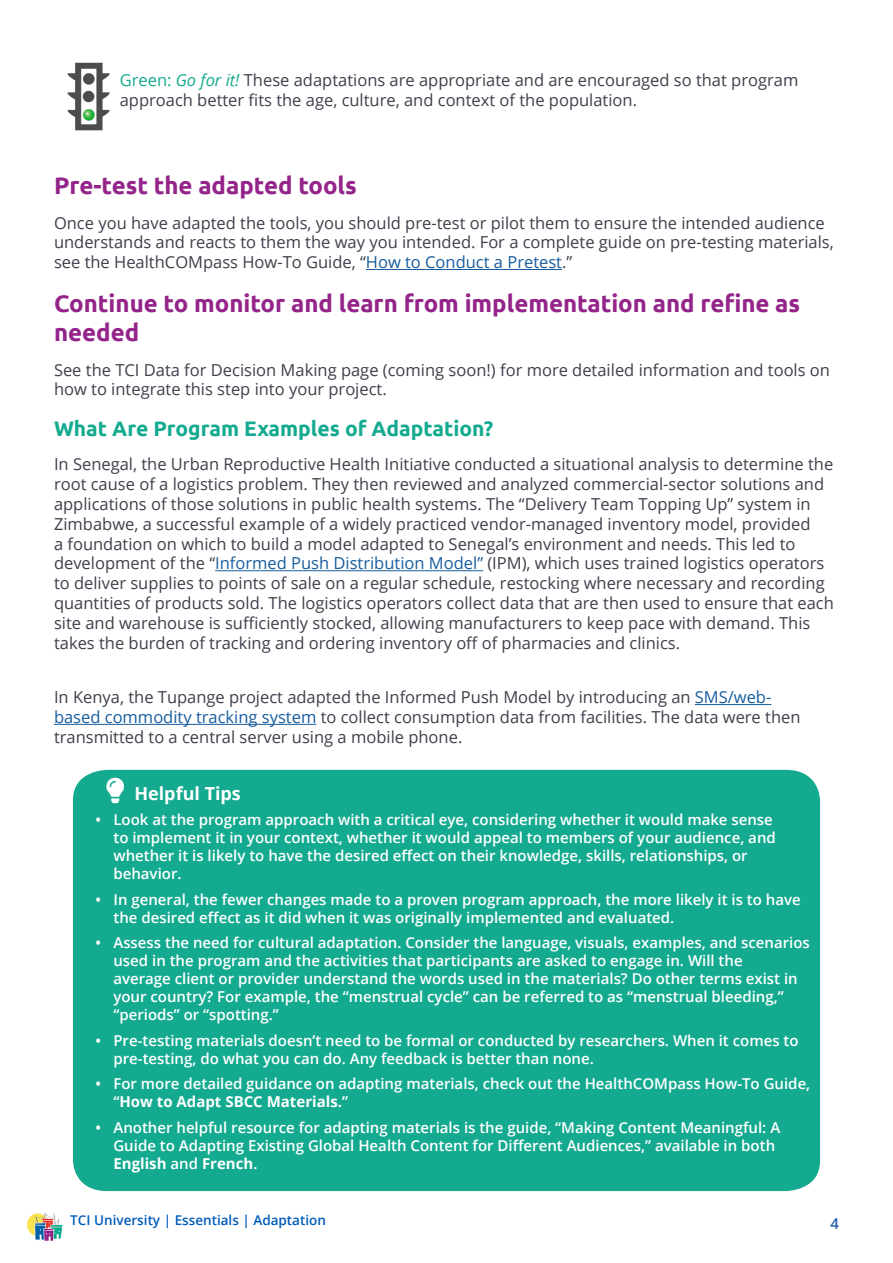
<style>
.page{position:relative;width:893px;height:1263px;background:#fff}
.page>*{position:absolute;margin:0;border:0;box-sizing:border-box;transform-origin:0 0}
.H3_Purple{font:700 24px/28.8px "Ubuntu";color:#94248a}
.H6_Green{font:700 21px "Ubuntu";color:#14aa90}
.Box_Text_Title{font:700 18px "Open Sans";color:#fff}
.regular_bullets{font:16.5px/19.8px "Open Sans";color:#3f3f4c}
.H3_Purple-2{font:16.5px/19.8px "Open Sans";color:#3f3f4c}
.regular_bullets_inde{font:16.5px/19.8px "Open Sans";color:#3f3f4c}
.t1{font:600 15px/18px "Open Sans";color:#fff}
.t2{font:600 15px "Open Sans";color:#245eac}
.t3{font:600 13.5px "Open Sans";color:#005cb9}
.s1{color:#14aa90}
.s2{font-style:italic;color:#14aa90}
.s3{color:#175d9e}
.s4{font-weight:700}
</style>
<div class="page">
<img style="left:27px;top:1214px;width:36px;height:27px">
<hr style="left:366px;top:269px;width:196px;height:1px;background:#175d9e">
<hr style="left:215px;top:570px;width:268px;height:1px;background:#175d9e">
<hr style="left:695px;top:704px;width:76px;height:1px;background:#175d9e">
<hr style="left:54px;top:724px;width:262px;height:1px;background:#175d9e">
<img style="left:67px;top:62px;width:43px;height:69px">
<div style="left:73px;top:770px;width:747px;height:421px;background:#14aa90"></div>
<svg style="left:107px;top:777px;width:17px;height:26px"></svg>
<p class="regular_bullets_inde" style="left:120px;top:70px;width:680px"><span class="s1">Green:</span> <span class="s2">Go for it!</span> These adaptations are appropriate and are encouraged so that program approach better fits the age, culture, and context of the population.</p>
<p class="H3_Purple" style="left:54px;top:171px;width:304px">Pre-test the adapted tools</p>
<p class="H3_Purple-2" style="left:54px;top:212px;width:781px">Once you have adapted the tools, you should pre-test or pilot them to ensure the intended audience understands and reacts to them the way you intended. For a complete guide on pre-testing materials, see the HealthCOMpass How-To Guide, “<span class="s3">How to Conduct a Pretest</span>.”</p>
<p class="H3_Purple" style="left:54px;top:289px;width:748px">Continue to monitor and learn from implementation and refine as needed</p>
<p class="H3_Purple-2" style="left:54px;top:359px;width:778px">See the TCI Data for Decision Making page (coming soon!) for more detailed information and tools on how to integrate this step into your project.</p>
<p class="H6_Green" style="left:54px;top:415px;width:441px">What Are Program Examples of Adaptation?</p>
<p class="regular_bullets" style="left:54px;top:454px;width:781px">In Senegal, the Urban Reproductive Health Initiative conducted a situational analysis to determine the root cause of a logistics problem. They then reviewed and analyzed commercial-sector solutions and applications of those solutions in public health systems. The “Delivery Team Topping Up” system in Zimbabwe, a successful example of a widely practiced vendor-managed inventory model, provided<br>a foundation on which to build a model adapted to Senegal’s environment and needs. This led to development of the “<span class="s3">Informed Push Distribution Model”</span> (IPM), which uses trained logistics operators to deliver supplies to points of sale on a regular schedule, restocking where necessary and recording quantities of products sold. The logistics operators collect data that are then used to ensure that each site and warehouse is sufficiently stocked, allowing manufacturers to keep pace with demand. This takes the burden of tracking and ordering inventory off of pharmacies and clinics.</p>
<p class="regular_bullets" style="left:54px;top:687px;width:748px">In Kenya, the Tupange project adapted the Informed Push Model by introducing an <span class="s3">SMS/web&shy;based commodity tracking system</span> to collect consumption data from facilities. The data were then transmitted to a central server using a mobile phone.</p>
<p class="Box_Text_Title" style="left:134px;top:780px;width:108px">Helpful Tips</p>
<p class="t1" style="left:113px;top:810px;width:664px;text-indent:-18px">• Look at the program approach with a critical eye, considering whether it would make sense to implement it in your context, whether it would appeal to members of your audience, and whether it is likely to have the desired effect on their knowledge, skills, relationships, or behavior.</p>
<p class="t1" style="left:113px;top:890px;width:689px;text-indent:-18px">• In general, the fewer changes made to a proven program approach, the more likely it is to have the desired effect as it did when it was originally implemented and evaluated.</p>
<p class="t1" style="left:113px;top:933px;width:698px;text-indent:-18px">• Assess the need for cultural adaptation. Consider the language, visuals, examples, and scenarios used in the program and the activities that participants are asked to engage in. Will the<br>average client or provider understand the words used in the materials? Do other terms exist in your country? For example, the “menstrual cycle” can be referred to as “menstrual bleeding,” “periods” or “spotting.”</p>
<p class="t1" style="left:113px;top:1031px;width:687px;text-indent:-18px">• Pre-testing materials doesn’t need to be formal or conducted by researchers. When it comes to pre-testing, do what you can do. Any feedback is better than none.</p>
<p class="t1" style="left:113px;top:1074px;width:698px;text-indent:-18px">• For more detailed guidance on adapting materials, check out the HealthCOMpass How-To Guide, “<span class="s4">How to Adapt SBCC Materials.</span>”</p>
<p class="t1" style="left:113px;top:1118px;width:668px;text-indent:-18px">• Another helpful resource for adapting materials is the guide, “Making Content Meaningful: A<br>Guide to Adapting Existing Global Health Content for Different Audiences,” available in both<br><span class="s4">English</span> and <span class="s4">French</span>.</p>
<p class="t3" style="left:70px;top:1211px;width:257px">TCI University | Essentials | Adaptation</p>
<p class="t2" style="left:830px;top:1214px;width:10px">4</p>
</div>
